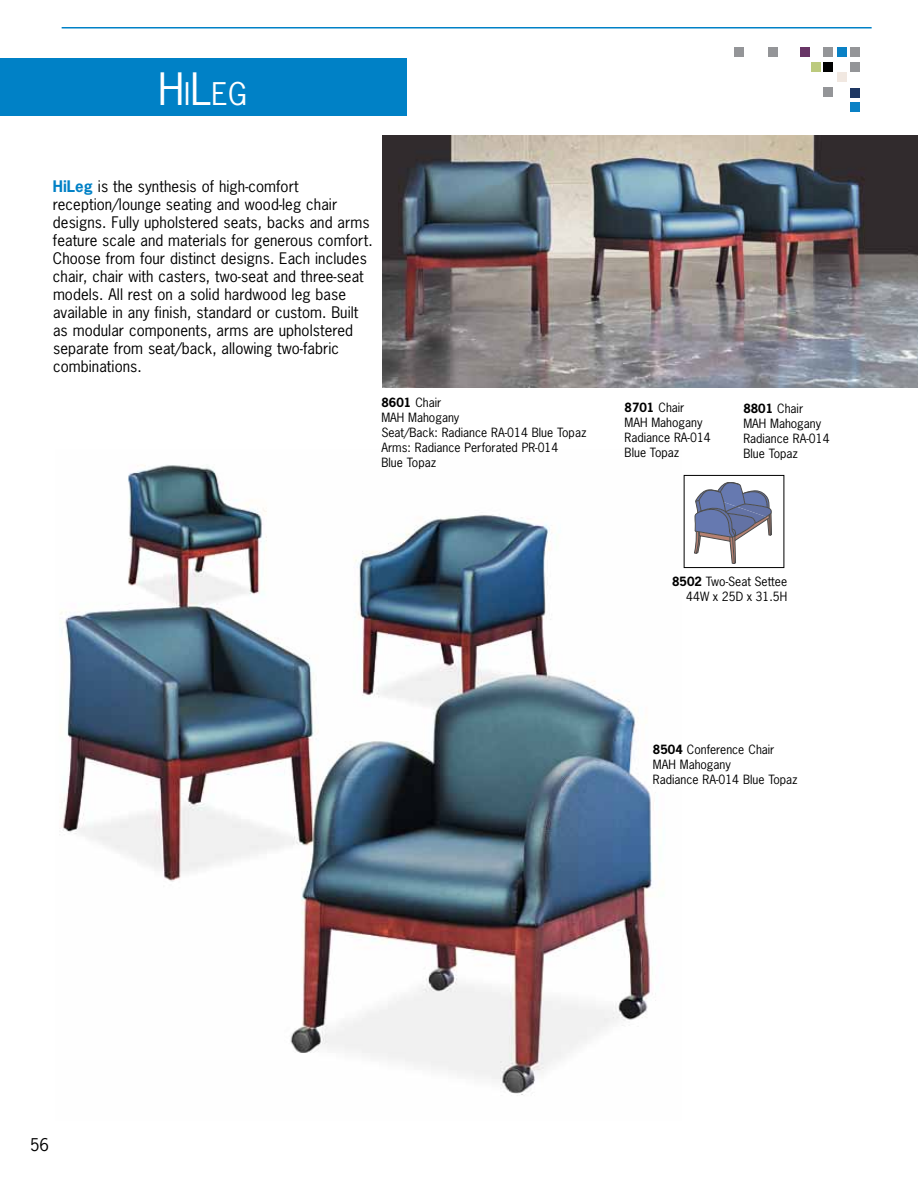
<style>
.page{position:relative;width:918px;height:1188px;background:#fff}
.page>*{position:absolute;margin:0;border:0;box-sizing:border-box;transform-origin:0 0}
.t1{font:29.4px "News Gothic Std";color:#fff}
.t2{font:16.5px "News Gothic Std";color:#000}
.t3{font:15px/18px "News Gothic Std";letter-spacing:.005em;color:#000}
.t4{font:12px/15px "News Gothic Std";color:#000}
.s1{font-size:42px}
.s2{font-weight:700;color:#0081c6}
.s3{font-weight:700}
</style>
<div class="page">
<img style="left:383px;top:135px;width:535px;height:253px">
<img style="left:60px;top:465px;width:596px;height:630px">
<div style="left:0;top:59px;width:407px;height:57px;background:#0081c6"></div>
<svg style="left:694px;top:482px;width:78px;height:82px"></svg>
<div style="left:684px;top:475px;width:100px;height:93px;border:1px solid #000"></div>
<div style="left:851px;top:48px;width:9px;height:9px;background:#949598"></div>
<div style="left:838px;top:48px;width:9px;height:9px;background:#0a81c5"></div>
<div style="left:824px;top:48px;width:9px;height:9px;background:#949598"></div>
<div style="left:801px;top:48px;width:9px;height:9px;background:#683566"></div>
<div style="left:851px;top:62px;width:9px;height:9px;background:#949598"></div>
<div style="left:851px;top:88px;width:9px;height:9px;background:#1e3763"></div>
<div style="left:851px;top:102px;width:9px;height:10px;background:#0a81c5"></div>
<div style="left:824px;top:62px;width:9px;height:9px;background:#000101"></div>
<div style="left:838px;top:73px;width:9px;height:9px;background:#f1e8e1"></div>
<div style="left:824px;top:87px;width:9px;height:9px;background:#949598"></div>
<div style="left:812px;top:62px;width:9px;height:9px;background:#bcca7d"></div>
<div style="left:769px;top:48px;width:9px;height:9px;background:#949598"></div>
<div style="left:734px;top:48px;width:9px;height:9px;background:#949598"></div>
<hr style="left:62px;top:27px;width:810px;height:1px;background:#0081c6">
<h1 class="t1" style="left:158px;top:75px;width:90px"><span class="s1">H</span>i<span class="s1">L</span>eg</h1>
<p class="t3" style="left:53px;top:177px;width:321px"><span class="s2">HiLeg</span> is the synthesis of high-comfort reception/lounge seating and wood-leg chair designs. Fully upholstered seats, backs and arms feature scale and materials for generous comfort.<br>Choose from four distinct designs. Each includes chair, chair with casters, two-seat and three-seat models. All rest on a solid hardwood leg base available in any finish, standard or custom. Built as modular components, arms are upholstered separate from seat/back, allowing two-fabric combinations.</p>
<p class="t4" style="left:381px;top:395px;width:207px"><span class="s3">8601</span> Chair<br>MAH Mahogany<br>Seat/Back: Radiance RA-014 Blue Topaz<br>Arms: Radiance Perforated PR-014<br>Blue Topaz</p>
<p class="t4" style="left:625px;top:400px;width:88px"><span class="s3">8701</span> Chair<br>MAH Mahogany<br>Radiance RA-014<br>Blue Topaz</p>
<p class="t4" style="left:743px;top:400px;width:88px"><span class="s3">8801</span> Chair<br>MAH Mahogany<br>Radiance RA-014<br>Blue Topaz</p>
<p class="t4" style="left:672px;top:574px;width:117px;text-align:right"><span class="s3">8502</span> Two-Seat Settee<br>44W x 25D x 31.5H</p>
<p class="t4" style="left:653px;top:742px;width:146px"><span class="s3">8504</span> Conference Chair<br>MAH Mahogany<br>Radiance RA-014 Blue Topaz</p>
<p class="t2" style="left:30px;top:1135px;width:21px">56</p>
</div>
